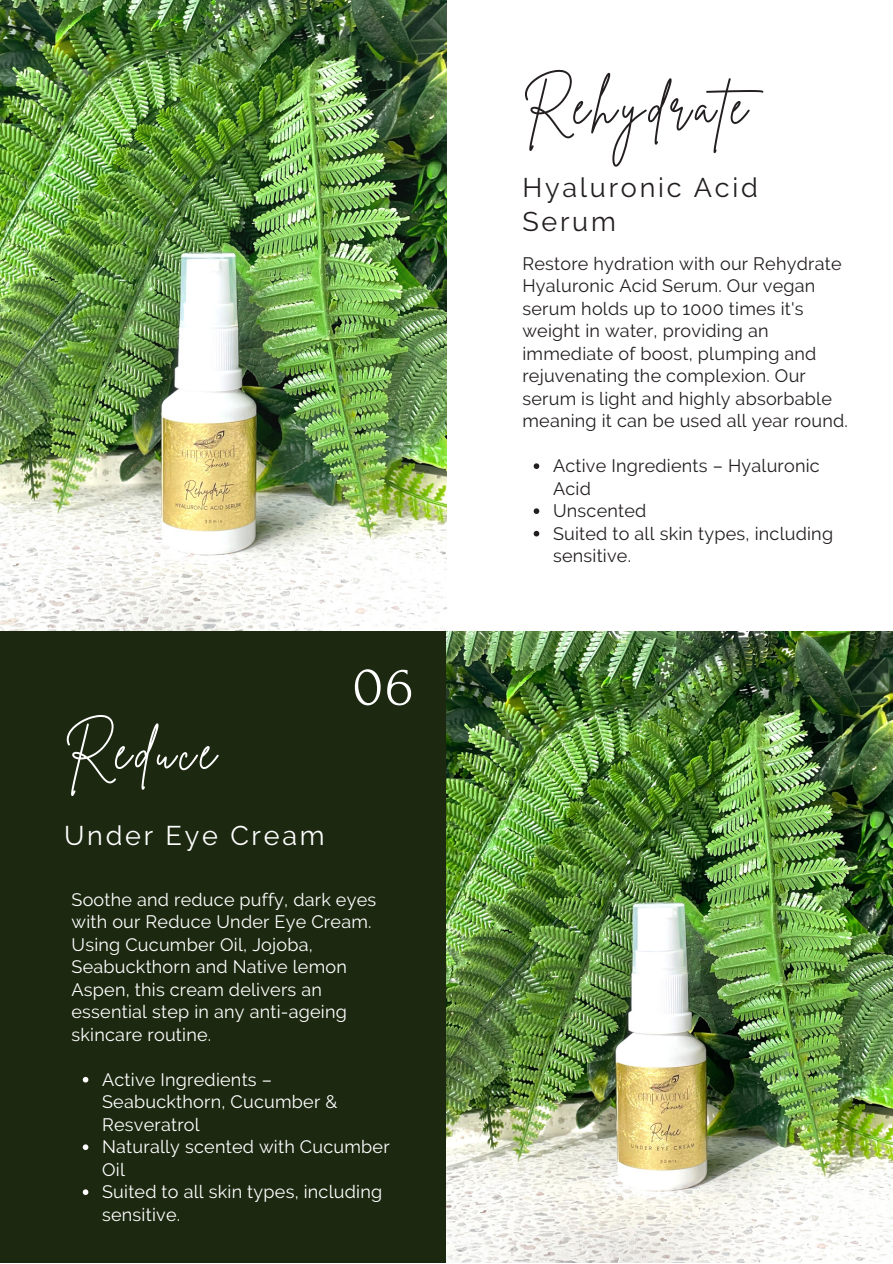
<style>
.page{position:relative;width:893px;height:1264px;background:#fff}
.page>*{position:absolute;margin:0;border:0;box-sizing:border-box;transform-origin:0 0}
.t1{font:57px "Forum";color:#fff}
.t2{font:51px "Brittany Signature";letter-spacing:.1em;color:#231f20}
.t3{font:51px "Brittany Signature";letter-spacing:.1em;color:#fff}
.t4{font:27px/33.8px "Raleway";letter-spacing:.1em;color:#231f20}
.t5{font:27px "Raleway";letter-spacing:.1em;color:#fff}
.t6{font:18px/22.5px "Raleway";letter-spacing:.015em;color:#231f20}
.t7{font:18px/22.5px "Raleway";letter-spacing:.015em;color:#fff}
</style>
<div class="page">
<img style="left:0;top:0;width:446px;height:631px">
<div style="left:0;top:631px;width:446px;height:631px;background:#1c2810"></div>
<svg style="left:83px;top:1076px;width:5px;height:6px"></svg>
<svg style="left:83px;top:1144px;width:5px;height:5px"></svg>
<svg style="left:83px;top:1189px;width:5px;height:5px"></svg>
<img style="left:446px;top:631px;width:446px;height:631px">
<svg style="left:533px;top:463px;width:6px;height:6px"></svg>
<svg style="left:533px;top:508px;width:6px;height:6px"></svg>
<svg style="left:533px;top:531px;width:6px;height:5px"></svg>
<h2 class="t3" style="left:64px;top:717px;width:153px">Reduce</h2>
<h3 class="t5" style="left:64px;top:819px;width:262px">Under Eye Cream</h3>
<h1 class="t1" style="left:353px;top:656px;width:62px">06</h1>
<p class="t7" style="left:71px;top:888px;width:306px">Soothe and reduce puffy, dark eyes with our Reduce Under Eye Cream.<br>Using Cucumber Oil, Jojoba,<br>Seabuckthorn and Native lemon<br>Aspen, this cream delivers an essential step in any anti-ageing skincare routine.</p>
<p class="t7" style="left:102px;top:1068px;width:289px">Active Ingredients –<br>Seabuckthorn, Cucumber &amp;<br>Resveratrol<br>Naturally scented with Cucumber<br>Oil<br>Suited to all skin types, including sensitive.</p>
<h2 class="t2" style="left:522px;top:73px;width:256px">Rehydrate</h2>
<h3 class="t4" style="left:522px;top:171px;width:237px">Hyaluronic Acid<br>Serum</h3>
<p class="t6" style="left:522px;top:252px;width:327px">Restore hydration with our Rehydrate Hyaluronic Acid Serum. Our vegan serum holds up to 1000 times it's weight in water, providing an immediate of boost, plumping and rejuvenating the complexion. Our serum is light and highly absorbable meaning it can be used all year round.</p>
<p class="t6" style="left:553px;top:455px;width:281px">Active Ingredients – Hyaluronic<br>Acid<br>Unscented<br>Suited to all skin types, including sensitive.</p>
</div>
